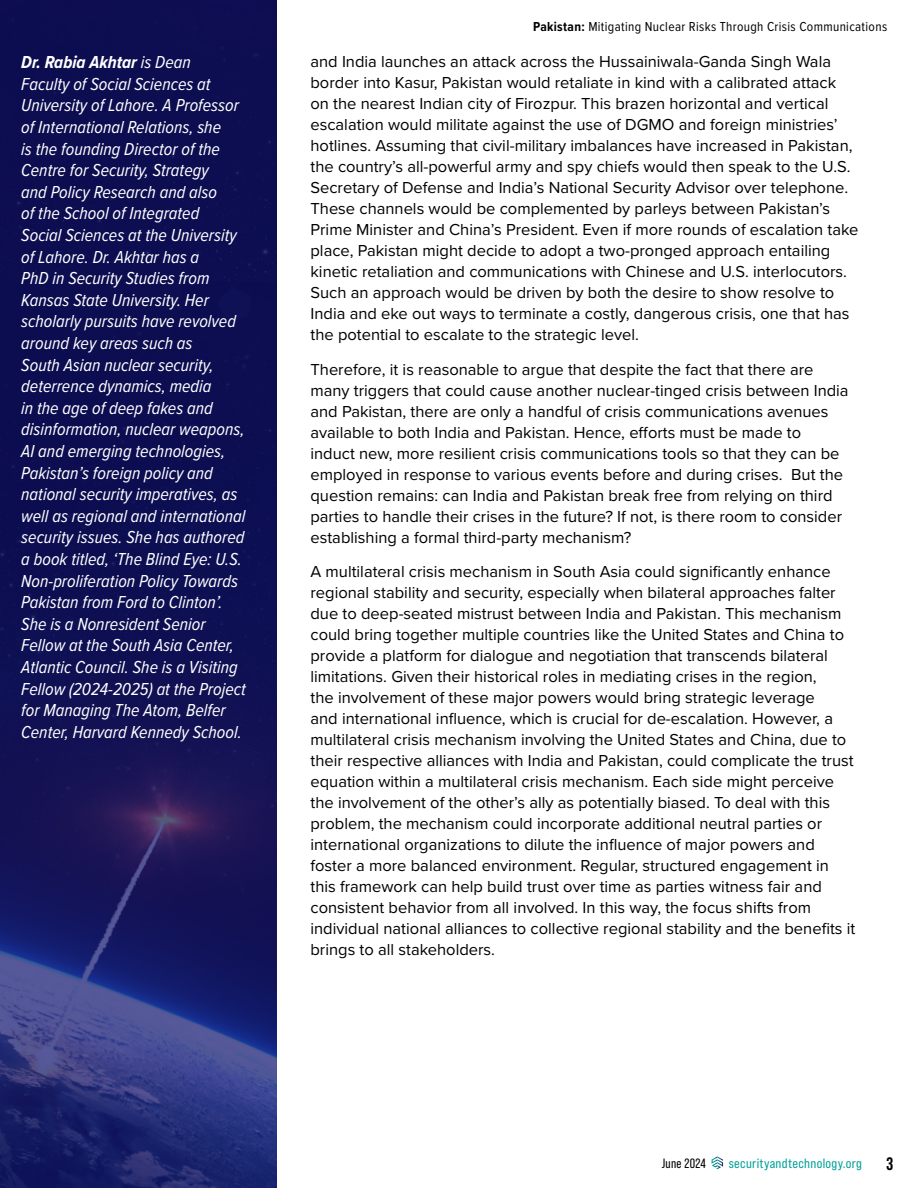
<style>
.page{position:relative;width:918px;height:1188px;background:#fff}
.page>*{position:absolute;margin:0;border:0;box-sizing:border-box;transform-origin:0 0}
.t1{font:italic 18px/21.6px "Proxima Nova Cond";color:#fff}
.t2{font:700 18px "Bebas Neue Pro";color:#000}
.t3{font:16.5px/21px "Proxima Nova";color:#000}
.t4{font:13.5px "Proxima Nova Cond";letter-spacing:.025em;color:#000}
.t5{font:13.5px "Bebas Neue Pro Sm E Rg";letter-spacing:.025em;color:#00a099}
.t6{font:13.5px "Bebas Neue Pro";letter-spacing:.025em;color:#000}
.s1{font-weight:700}
</style>
<div class="page">
<svg style="left:712px;top:1156px;width:11px;height:13px"></svg>
<svg style="left:0;top:0;width:277px;height:1188px;background:#15165b"></svg>
<p class="t1" style="left:21px;top:51px;width:226px"><span class="s1">Dr. Rabia Akhtar</span> is Dean<br>Faculty of Social Sciences at<br>University of Lahore. A Professor of International Relations, she<br>is the founding Director of the<br>Centre for Security, Strategy<br>and Policy Research and also<br>of the School of Integrated<br>Social Sciences at the University of Lahore. Dr. Akhtar has a<br>PhD in Security Studies from<br>Kansas State University. Her scholarly pursuits have revolved around key areas such as<br>South Asian nuclear security, deterrence dynamics, media<br>in the age of deep fakes and disinformation, nuclear weapons,<br>AI and emerging technologies,<br>Pakistan’s foreign policy and national security imperatives, as well as regional and international security issues. She has authored a book titled, ‘The Blind Eye: U.S.<br>Non-proliferation Policy Towards<br>Pakistan from Ford to Clinton’.<br>She is a Nonresident Senior<br>Fellow at the South Asia Center,<br>Atlantic Council. She is a Visiting<br>Fellow (2024-2025) at the Project for Managing The Atom, Belfer<br>Center, Harvard Kennedy School.</p>
<p class="t4" style="left:533px;top:16px;width:356px"><span class="s1">Pakistan:</span> Mitigating Nuclear Risks Through Crisis Communications</p>
<p class="t3" style="left:310px;top:50px;width:549px">and India launches an attack across the Hussainiwala-Ganda Singh Wala border into Kasur, Pakistan would retaliate in kind with a calibrated attack on the nearest Indian city of Firozpur. This brazen horizontal and vertical escalation would militate against the use of DGMO and foreign ministries’ hotlines. Assuming that civil-military imbalances have increased in Pakistan, the country’s all-powerful army and spy chiefs would then speak to the U.S.<br>Secretary of Defense and India’s National Security Advisor over telephone.<br>These channels would be complemented by parleys between Pakistan’s Prime Minister and China’s President. Even if more rounds of escalation take place, Pakistan might decide to adopt a two-pronged approach entailing kinetic retaliation and communications with Chinese and U.S. interlocutors.<br>Such an approach would be driven by both the desire to show resolve to India and eke out ways to terminate a costly, dangerous crisis, one that has the potential to escalate to the strategic level.</p>
<p class="t3" style="left:310px;top:358px;width:540px">Therefore, it is reasonable to argue that despite the fact that there are many triggers that could cause another nuclear-tinged crisis between India and Pakistan, there are only a handful of crisis communications avenues available to both India and Pakistan. Hence, efforts must be made to induct new, more resilient crisis communications tools so that they can be employed in response to various events before and during crises. But the question remains: can India and Pakistan break free from relying on third parties to handle their crises in the future? If not, is there room to consider establishing a formal third-party mechanism?</p>
<p class="t3" style="left:310px;top:560px;width:546px">A multilateral crisis mechanism in South Asia could significantly enhance regional stability and security, especially when bilateral approaches falter due to deep-seated mistrust between India and Pakistan. This mechanism could bring together multiple countries like the United States and China to provide a platform for dialogue and negotiation that transcends bilateral limitations. Given their historical roles in mediating crises in the region,<br>the involvement of these major powers would bring strategic leverage<br>and international influence, which is crucial for de-escalation. However, a multilateral crisis mechanism involving the United States and China, due to their respective alliances with India and Pakistan, could complicate the trust equation within a multilateral crisis mechanism. Each side might perceive the involvement of the other’s ally as potentially biased. To deal with this problem, the mechanism could incorporate additional neutral parties or international organizations to dilute the influence of major powers and foster a more balanced environment. Regular, structured engagement in this framework can help build trust over time as parties witness fair and consistent behavior from all involved. In this way, the focus shifts from individual national alliances to collective regional stability and the benefits it brings to all stakeholders.</p>
<p class="t6" style="left:662px;top:1155px;width:46px">June 2024</p>
<p class="t5" style="left:729px;top:1155px;width:135px">securityandtechnology.org</p>
<p class="t2" style="left:887px;top:1153px;width:8px">3</p>
</div>
